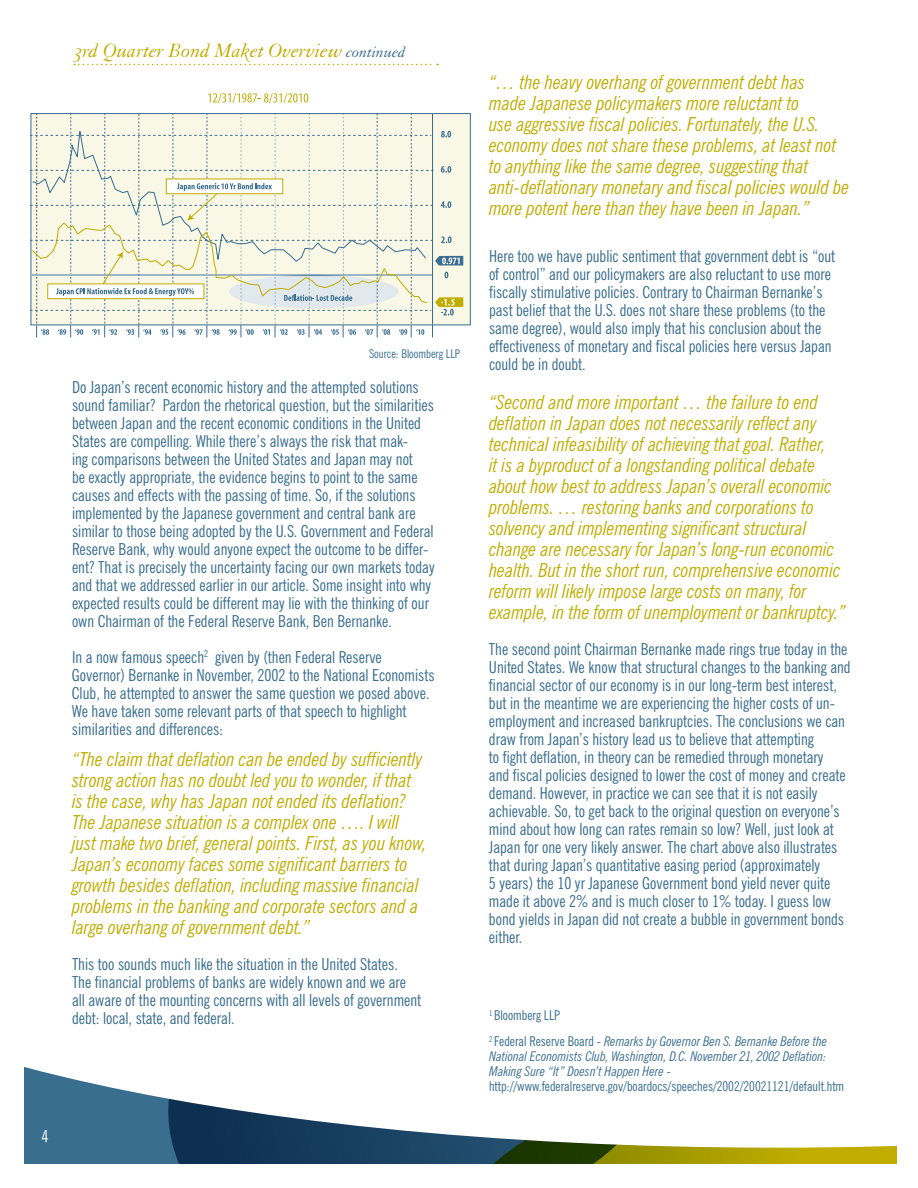
<style>
.page{position:relative;width:918px;height:1188px;background:#fff}
.page>*{position:absolute;margin:0;border:0;box-sizing:border-box;transform-origin:0 0}
.t1{font:21px "Granjon Italic Os F";color:#c0ad00}
.t2{font:italic condensed 19.5px/21px "News Gothic BT";color:#c0ad00}
.t3{font:condensed 16.5px/18px "News Gothic BT";color:#3a6e8f}
.t4{font:condensed 16.5px "News Gothic BT";color:#fff}
.t5{font:italic condensed 13.5px/25.8px "News Gothic BT";color:#3a6e8f}
.t6{font:condensed 13.5px "News Gothic BT";color:#3a6e8f}
.t7{font:condensed 12px "News Gothic BT";color:#3a6e8f}
.s1{font-size:16.5px;color:#3a6e8f}
.s2{font-style:normal}
</style>
<div class="page">
<svg style="left:456px;top:1148px;width:441px;height:16px;background:#7e800b"></svg>
<svg style="left:24px;top:1067px;width:873px;height:81px"></svg>
<svg style="left:74px;top:64px;width:364px;height:1px"></svg>
<svg style="left:208px;top:93px;width:100px;height:10px"></svg>
<svg style="left:30px;top:113px;width:433px;height:224px;background:#ebedde"></svg>
<p class="t1" style="left:73px;top:40px;width:334px">3rd Quarter Bond Maket Overview <span class="s1">continued</span></p>
<p class="t7" style="left:369px;top:346px;width:93px">Source: Bloomberg LLP</p>
<p class="t3" style="left:72px;top:378px;width:364px">Do Japan’s recent economic history and the attempted solutions sound familiar? Pardon the rhetorical question, but the similarities between Japan and the recent economic conditions in the United States are compelling. While there’s always the risk that mak-<br>ing comparisons between the United States and Japan may not<br>be exactly appropriate, the evidence begins to point to the same causes and effects with the passing of time. So, if the solutions implemented by the Japanese government and central bank are similar to those being adopted by the U.S. Government and Federal Reserve Bank, why would anyone expect the outcome to be differ&shy;ent? That is precisely the uncertainty facing our own markets today and that we addressed earlier in our article. Some insight into why expected results could be different may lie with the thinking of our own Chairman of the Federal Reserve Bank, Ben Bernanke.</p>
<p class="t3" style="left:72px;top:648px;width:364px">In a now famous speech<sup>2</sup> given by (then Federal Reserve Governor) Bernanke in November, 2002 to the National Economists Club, he attempted to answer the same question we posed above.<br>We have taken some relevant parts of that speech to highlight similarities and differences:</p>
<p class="t2" style="left:72px;top:749px;width:356px">“The claim that deflation can be ended by sufficiently strong action has no doubt led you to wonder, if that is the case, why has Japan not ended its deflation?<br>The Japanese situation is a complex one …. I will just make two brief, general points. First, as you know, Japan’s economy faces some significant barriers to growth besides deflation, including massive financial problems in the banking and corporate sectors and a large overhang of government debt.”</p>
<p class="t3" style="left:72px;top:955px;width:351px">This too sounds much like the situation in the United States.<br>The financial problems of banks are widely known and we are all aware of the mounting concerns with all levels of government debt: local, state, and federal.</p>
<p class="t4" style="left:42px;top:1126px;width:9px">4</p>
<p class="t2" style="left:489px;top:71px;width:362px">“… the heavy overhang of government debt has<br>made Japanese policymakers more reluctant to<br>use aggressive fiscal policies. Fortunately, the U.S. economy does not share these problems, at least not to anything like the same degree, suggesting that anti-deflationary monetary and fiscal policies would be more potent here than they have been in Japan.”</p>
<p class="t3" style="left:489px;top:247px;width:348px">Here too we have public sentiment that government debt is “out of control” and our policymakers are also reluctant to use more fiscally stimulative policies. Contrary to Chairman Bernanke’s past belief that the U.S. does not share these problems (to the same degree), would also imply that his conclusion about the effectiveness of monetary and fiscal policies here versus Japan could be in doubt.</p>
<p class="t2" style="left:489px;top:391px;width:358px">“Second and more important … the failure to end deflation in Japan does not necessarily reflect any technical infeasibility of achieving that goal. Rather,<br>it is a byproduct of a longstanding political debate about how best to address Japan’s overall economic problems. … restoring banks and corporations to solvency and implementing significant structural change are necessary for Japan’s long-run economic health. But in the short run, comprehensive economic reform will likely impose large costs on many, for example, in the form of unemployment or bankruptcy.”</p>
<p class="t3" style="left:489px;top:640px;width:363px">The second point Chairman Bernanke made rings true today in the United States. We know that structural changes to the banking and financial sector of our economy is in our long-term best interest, but in the meantime we are experiencing the higher costs of un&shy;employment and increased bankruptcies. The conclusions we can draw from Japan’s history lead us to believe that attempting<br>to fight deflation, in theory can be remedied through monetary<br>and fiscal policies designed to lower the cost of money and create demand. However, in practice we can see that it is not easily achievable. So, to get back to the original question on everyone’s mind about how long can rates remain so low? Well, just look at Japan for one very likely answer. The chart above also illustrates that during Japan’s quantitative easing period (approximately<br>5 years) the 10 yr Japanese Government bond yield never quite made it above 2% and is much closer to 1% today. I guess low bond yields in Japan did not create a bubble in government bonds either.</p>
<p class="t5" style="left:489px;top:1002px;width:340px"><sup>1</sup> <span class="s2">Bloomberg LLP<br></span><sup>2</sup> <span class="s2">Federal Reserve Board -</span> Remarks by Governor Ben S. Bernanke Before the</p>
<p class="t5" style="left:489px;top:1049px;width:339px;line-height:15px">National Economists Club, Washington, D.C. November 21, 2002 Deflation:<br>Making Sure “It” Doesn’t Happen Here -</p>
<p class="t6" style="left:489px;top:1078px;width:357px">http://www.federalreserve.gov/boardocs/speeches/2002/20021121/default.htm</p>
</div>
